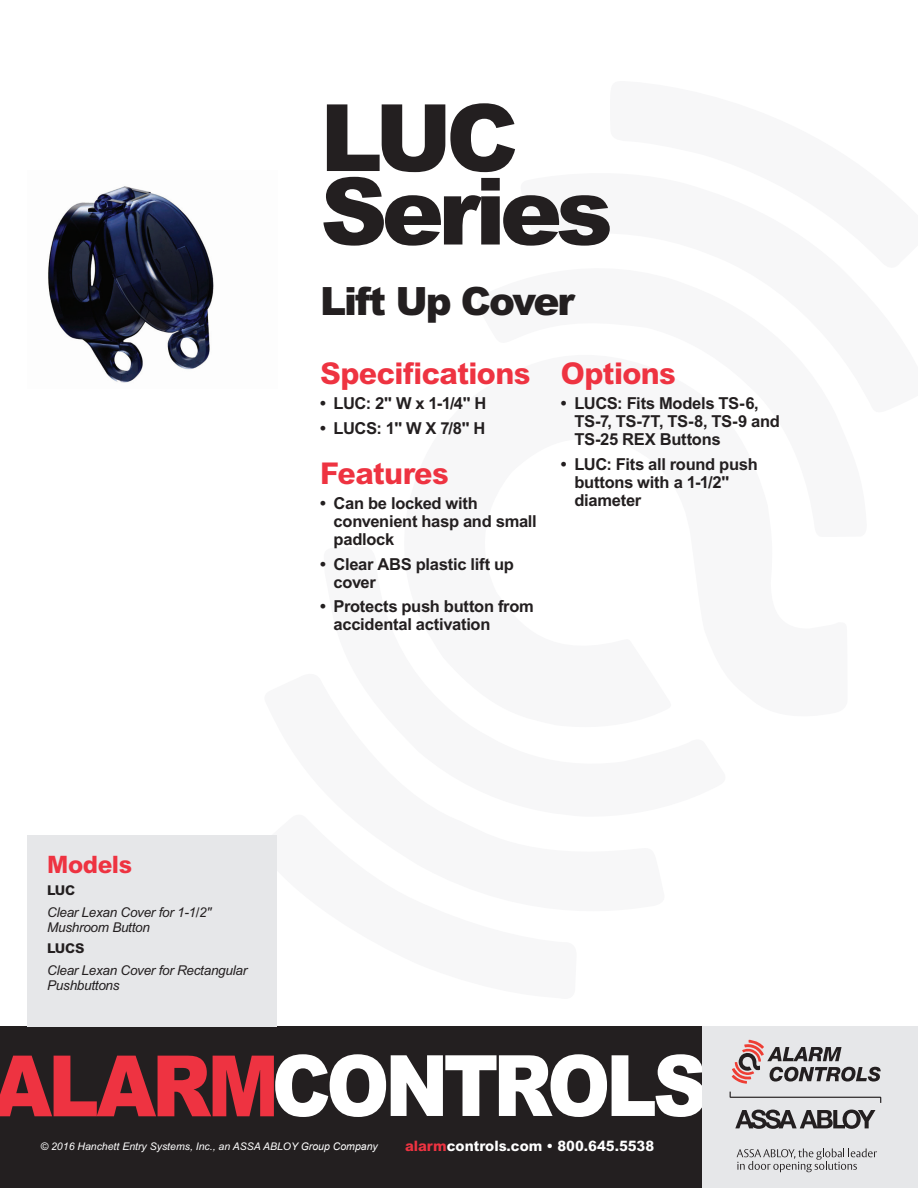
<style>
.page{position:relative;width:918px;height:1188px;background:#fff}
.page>*{position:absolute;margin:0;border:0;box-sizing:border-box;transform-origin:0 0}
.t1{font:900 93px/73.5px "Arial MT Std";letter-spacing:-.06em;color:#231f20}
.t2{font:900 84.75px "Arial MT Std";letter-spacing:-.06em;color:#fff;scale:.9 1}
.t3{font:900 39px "Arial MT Std";letter-spacing:-.05em;color:#231f20}
.Bullets_-_Header{font:800 30px "Arial MT Std";letter-spacing:-.02em;color:#ee3341}
.t4{font:800 24px "Arial MT Std";letter-spacing:-.02em;color:#ee3341}
.t5{font:700 16.5px/18px "Arial MT Std";letter-spacing:-.02em;color:#231f20}
.t6{font:800 14.4px "Arial MT Std";color:#fff}
.t7{font:italic 13.5px/15px "Arial MT Std";letter-spacing:-.02em;color:#231f20}
.t8{font:800 13.5px "Arial MT Std";letter-spacing:-.02em;color:#231f20}
.t9{font:italic 10.5px "Arial MT Std";color:#fff}
.s1{color:#ee3341}
.s2{font-family:"Arial"}
</style>
<div class="page">
<div style="left:0;top:1026px;width:702px;height:162px;background:#231f20"></div>
<div style="left:702px;top:1026px;width:216px;height:162px;background:#e6e7e9"></div>
<svg style="left:730px;top:1092px;width:151px;height:11px"></svg>
<svg style="left:735px;top:1110px;width:140px;height:19px"></svg>
<svg style="left:732px;top:1040px;width:149px;height:44px"></svg>
<svg style="left:737px;top:1148px;width:140px;height:24px"></svg>
<img style="left:48px;top:186px;width:166px;height:197px">
<div style="left:27px;top:836px;width:250px;height:191px;background:#e6e7e9"></div>
<p class="t1" style="left:320px;top:99px;width:295px">LUC<br>Series</p>
<p class="t3" style="left:320px;top:276px;width:256px">Lift Up Cover</p>
<p class="Bullets_-_Header" style="left:320px;top:356px;width:212px">Specifications</p>
<p class="t5" style="left:320px;top:394px;width:168px">• LUC: 2" W x 1-1/4" H</p>
<p class="t5" style="left:320px;top:419px;width:167px">• LUCS: 1" W X 7/8" H</p>
<p class="Bullets_-_Header" style="left:320px;top:455px;width:130px">Features</p>
<p class="t5" style="left:334px;top:494px;width:205px;text-indent:-14px">• Can be locked with convenient hasp and small padlock</p>
<p class="t5" style="left:334px;top:555px;width:182px;text-indent:-14px">• Clear ABS plastic lift up cover</p>
<p class="t5" style="left:334px;top:597px;width:202px;text-indent:-14px">• Protects push button from accidental activation</p>
<p class="Bullets_-_Header" style="left:561px;top:356px;width:117px">Options</p>
<p class="t5" style="left:574px;top:394px;width:207px;text-indent:-14px">• LUCS: Fits Models TS-6,<br>TS-7, TS-7T, TS-8, TS-9 and<br>TS-25 REX Buttons</p>
<p class="t5" style="left:574px;top:455px;width:185px;text-indent:-14px">• LUC: Fits all round push buttons with a 1-1/2" diameter</p>
<p class="t4" style="left:47px;top:850px;width:86px">Models</p>
<p class="t8" style="left:47px;top:882px;width:30px">LUC</p>
<p class="t7" style="left:47px;top:904px;width:166px">Clear Lexan Cover for 1-1/2"<br>Mushroom Button</p>
<p class="t8" style="left:47px;top:940px;width:39px">LUCS</p>
<p class="t7" style="left:47px;top:963px;width:201px">Clear Lexan Cover for Rectangular<br>Pushbuttons</p>
<h2 class="t2" style="left:-7px;top:1032px;width:796px"><span class="s1">ALARM</span>CONTROLS</h2>
<p class="t9" style="left:40px;top:1140px;width:339px">© 2016 Hanchett Entry Systems, Inc., an ASSA ABLOY <span class="s2">Group Company</span></p>
<p class="t6" style="left:405px;top:1138px;width:251px"><span class="s1">alarm</span>controls.com • 800.645.5538</p>
</div>
